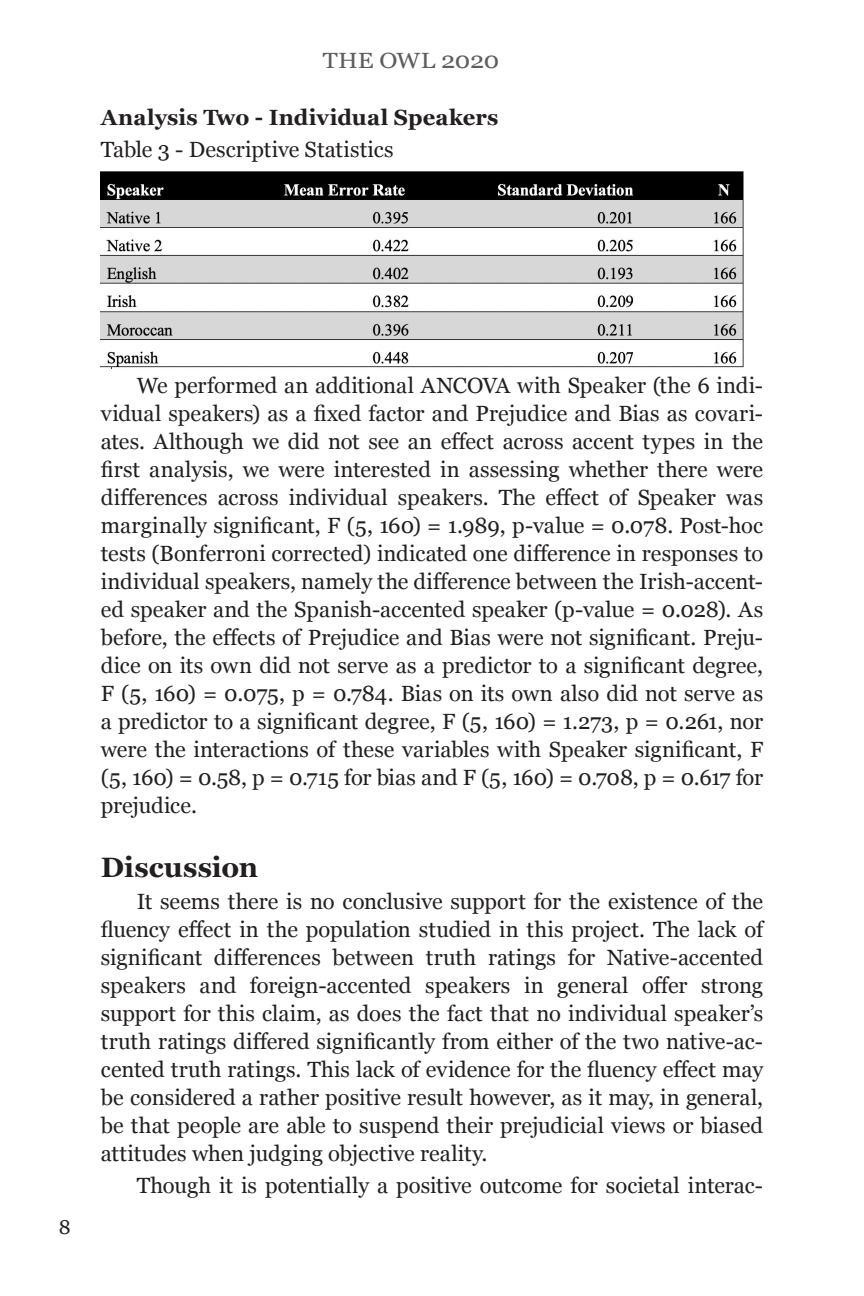
<style>
.page{position:relative;width:864px;height:1296px;background:#fff}
.page>*{position:absolute;margin:0;border:0;box-sizing:border-box;transform-origin:0 0}
.Body{font:700 28px "Georgia";letter-spacing:.005em;color:#231f20}
.Body-2{font:22px/28px "Georgia";letter-spacing:-.005em;color:#231f20;text-align:justify}
.Body-3{font:700 22px "Georgia";letter-spacing:.005em;color:#231f20}
.t1{font:22px "Georgia";letter-spacing:.005em;color:#615d5e;scale:1.1 1}
.t2{font:20px "Georgia";color:#231f20}
.s1{font-size:23px}
</style>
<div class="page">
<img style="left:101px;top:172px;width:643px;height:197px">
<p class="t1" style="left:323px;top:44px;width:162px">THE OWL <span class="s1">2020</span></p>
<p class="Body-3" style="left:101px;top:100px;width:399px">Analysis Two - Individual Speakers</p>
<p class="Body-2" style="left:101px;top:134px;width:294px">Table 3 - Descriptive Statistics</p>
<p class="t2" style="left:59px;top:1213px;width:13px">8</p>
<p class="Body-2" style="left:101px;top:370px;width:664px;text-indent:36px">We performed an additional ANCOVA with Speaker (the 6 indi&shy;vidual speakers) as a fixed factor and Prejudice and Bias as covari&shy;ates. Although we did not see an effect across accent types in the first analysis, we were interested in assessing whether there were differences across individual speakers. The effect of Speaker was marginally significant, F (5, 160) = 1.989, p-value = 0.078. Post-hoc tests (Bonferroni corrected) indicated one difference in responses to individual speakers, namely the difference between the Irish-accent&shy;ed speaker and the Spanish-accented speaker (p-value = 0.028). As before, the effects of Prejudice and Bias were not significant. Preju&shy;dice on its own did not serve as a predictor to a significant degree, F (5, 160) = 0.075, p = 0.784. Bias on its own also did not serve as a predictor to a significant degree, F (5, 160) = 1.273, p = 0.261, nor were the interactions of these variables with Speaker significant, F (5, 160) = 0.58, p = 0.715 for bias and F (5, 160) = 0.708, p = 0.617 for prejudice.</p>
<p class="Body" style="left:101px;top:846px;width:159px">Discussion</p>
<p class="Body-2" style="left:101px;top:886px;width:664px;text-indent:36px">It seems there is no conclusive support for the existence of the fluency effect in the population studied in this project. The lack of significant differences between truth ratings for Native-accented speakers and foreign-accented speakers in general offer strong support for this claim, as does the fact that no individual speaker’s truth ratings differed significantly from either of the two native-ac&shy;cented truth ratings. This lack of evidence for the fluency effect may be considered a rather positive result however, as it may, in general, be that people are able to suspend their prejudicial views or biased attitudes when judging objective reality.</p>
<p class="Body-2" style="left:137px;top:1170px;width:628px">Though it is potentially a positive outcome for societal interac-</p>
</div>
